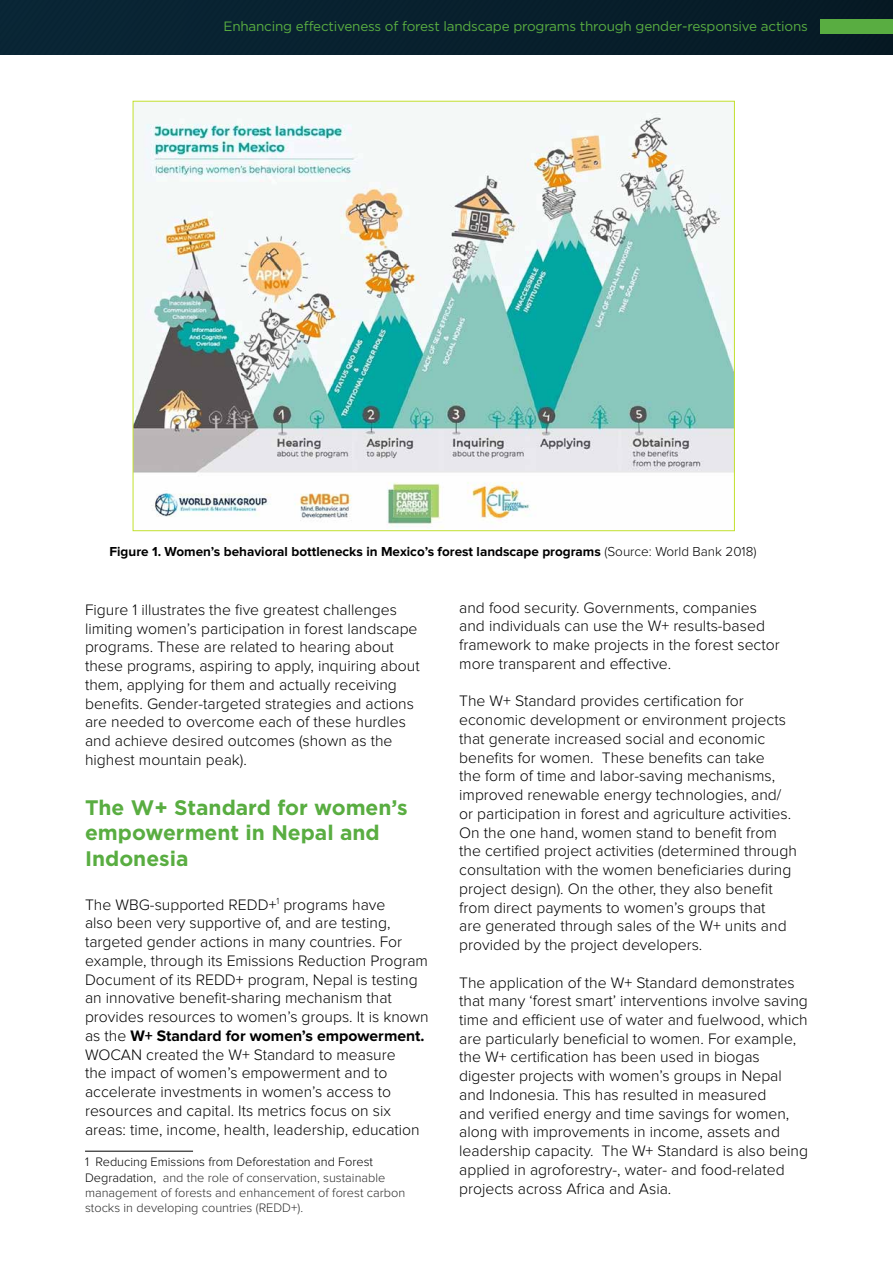
<style>
.page{position:relative;width:893px;height:1263px;background:#fff}
.page>*{position:absolute;margin:0;border:0;box-sizing:border-box;transform-origin:0 0}
.t1{font:700 21px/25.2px "Gotham";color:#59ad41}
.t2{font:300 15.75px/18.8px "Proxima Nova";color:#000}
.t3{font:700 13.5px "Proxima Nova";color:#000}
.t4{font:13.5px "Gotham";letter-spacing:-.015em;color:#59ad41}
.t5{font:300 12.75px/15.3px "Proxima Nova";color:#2d2d2d}
.s1{font-weight:300}
.s2{font-weight:700}
.s3{color:#000}
</style>
<div class="page">
<div style="left:0;top:0;width:893px;height:54px;background:#08202e"></div>
<div style="left:821px;top:20px;width:72px;height:14px;background:#59ad41"></div>
<hr style="left:85px;top:1151px;width:108px;height:1px;background:#000">
<img style="left:135px;top:103px;width:598px;height:425px">
<p class="t4" style="left:224px;top:17px;width:586px">Enhancing effectiveness of forest landscape programs through gender-responsive actions</p>
<p class="t3" style="left:109px;top:545px;width:648px">Figure 1. Women’s behavioral bottlenecks in Mexico’s forest landscape programs <span class="s1">(Source: World Bank 2018)</span></p>
<p class="t2" style="left:85px;top:601px;width:336px">Figure 1 illustrates the five greatest challenges limiting women’s participation in forest landscape programs. These are related to hearing about these programs, aspiring to apply, inquiring about them, applying for them and actually receiving benefits. Gender-targeted strategies and actions are needed to overcome each of these hurdles and achieve desired outcomes (shown as the highest mountain peak).</p>
<h1 class="t1" style="left:85px;top:795px;width:324px">The W+ Standard for women’s empowerment in Nepal and<br>Indonesia</h1>
<p class="t2" style="left:85px;top:896px;width:345px">The WBG-supported REDD+<sup>1</sup> programs have<br>also been very supportive of, and are testing, targeted gender actions in many countries. For example, through its Emissions Reduction Program Document of its REDD+ program, Nepal is testing an innovative benefit-sharing mechanism that provides resources to women’s groups. It is known as the <span class="s2">W+ Standard for women’s empowerment.<br></span>WOCAN created the W+ Standard to measure<br>the impact of women’s empowerment and to accelerate investments in women’s access to resources and capital. Its metrics focus on six areas: time, income, health, leadership, education</p>
<p class="t5" style="left:85px;top:1155px;width:322px"><span class="s3">1 Reducing Emissions from Deforestation and Forest Degradation,</span> and the role of conservation, sustainable management of forests and enhancement of forest carbon stocks in developing countries (REDD+).</p>
<p class="t2" style="left:459px;top:599px;width:322px">and food security. Governments, companies and individuals can use the W+ results-based framework to make projects in the forest sector more transparent and effective.</p>
<p class="t2" style="left:459px;top:692px;width:339px">The W+ Standard provides certification for economic development or environment projects that generate increased social and economic benefits for women. These benefits can take<br>the form of time and labor-saving mechanisms, improved renewable energy technologies, and/ or participation in forest and agriculture activities.<br>On the one hand, women stand to benefit from the certified project activities (determined through consultation with the women beneficiaries during project design). On the other, they also benefit from direct payments to women’s groups that<br>are generated through sales of the W+ units and provided by the project developers.</p>
<p class="t2" style="left:459px;top:973px;width:350px">The application of the W+ Standard demonstrates that many ‘forest smart’ interventions involve saving time and efficient use of water and fuelwood, which are particularly beneficial to women. For example, the W+ certification has been used in biogas digester projects with women’s groups in Nepal and Indonesia. This has resulted in measured<br>and verified energy and time savings for women, along with improvements in income, assets and leadership capacity. The W+ Standard is also being applied in agroforestry-, water- and food-related projects across Africa and Asia.</p>
</div>
